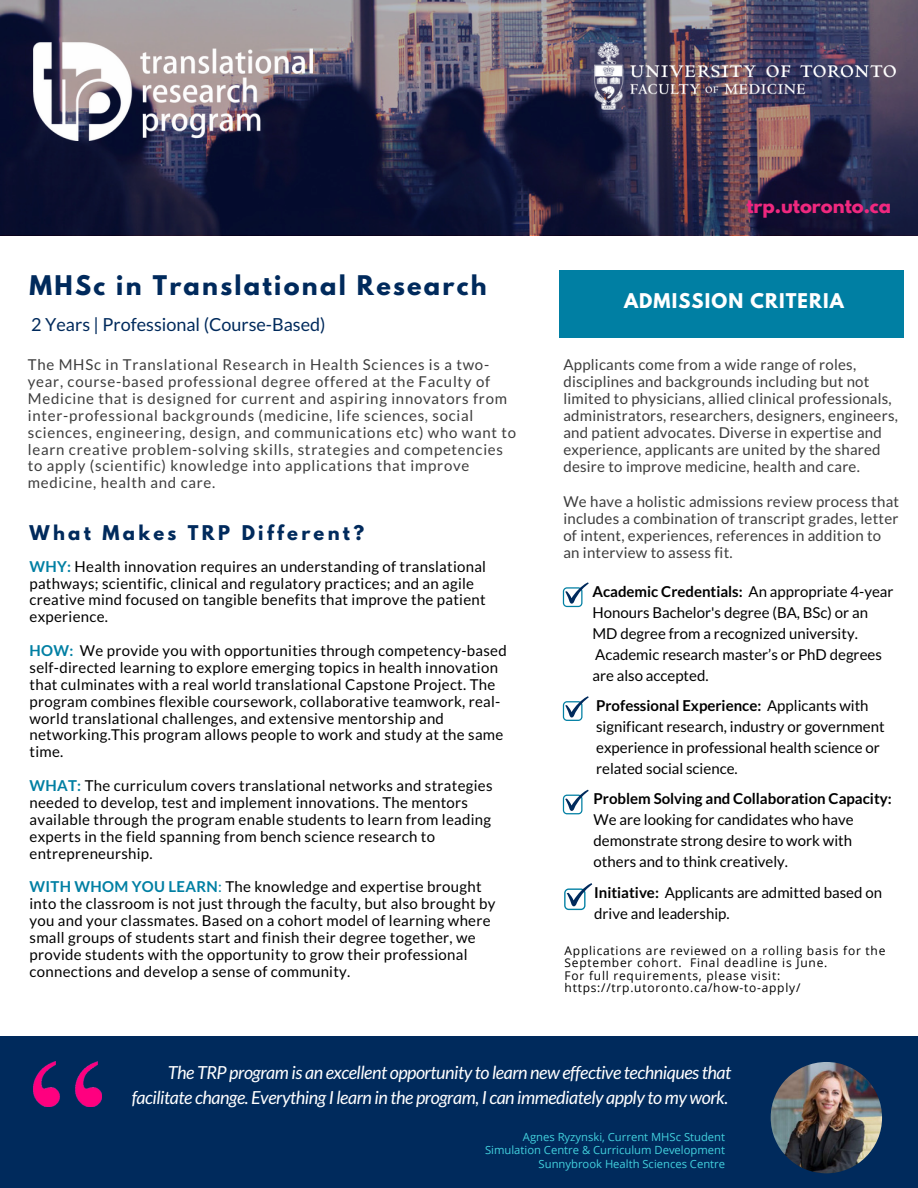
<style>
.page{position:relative;width:918px;height:1188px;background:#fff}
.page>*{position:absolute;margin:0;border:0;box-sizing:border-box;transform-origin:0 0}
.t1{font:700 24px "League Spartan";letter-spacing:.095em;color:#002a5c}
.t2{font:italic 18px/24.8px "Lato";letter-spacing:-.025em;color:#fff;text-align:right}
.t3{font:18px "Lato";color:#002a5c}
.t4{font:700 18px "League Spartan";letter-spacing:.185em;color:#002a5c}
.t5{font:700 18px "League Spartan";letter-spacing:.06em;color:#fff}
.t6{font:700 18px "League Spartan";color:#ef287f}
.t7{font:15px/16.8px "Lato";letter-spacing:.02em;color:#000}
.t8{font:15px/17.1px "Lato";letter-spacing:.015em;color:#3d3d3d}
.t9{font:15px/17px "Lato";letter-spacing:.05em;color:#3d3d3d}
.t10{font:15px/21px "Lato";color:#000}
.t11{font:700 15px "Lato";color:#000}
.t12{font:12px/12.3px "Open Sans";letter-spacing:.065em;color:#000}
.t13{font:11.25px/13.5px "Open Sans";color:#42d1de;text-align:right}
.s1{font-weight:700;color:#007fa3}
.s2{color:#007fa3}
.s3{font-weight:700}
</style>
<div class="page">
<div style="left:559px;top:270px;width:344px;height:68px;background:#007fa3"></div>
<div style="left:0;top:1036px;width:918px;height:152px;background:#002a5c"></div>
<img style="left:34px;top:1062px;width:67px;height:45px">
<img style="left:771px;top:1062px;width:111px;height:111px;border-radius:50%">
<svg style="left:563px;top:582px;width:26px;height:25px"></svg>
<svg style="left:563px;top:790px;width:26px;height:24px"></svg>
<svg style="left:563px;top:696px;width:26px;height:25px"></svg>
<svg style="left:564px;top:883px;width:28px;height:27px"></svg>
<svg style="left:0;top:0;width:918px;height:235px;background:#3b3851"></svg>
<img style="left:34px;top:43px;width:279px;height:98px">
<img style="left:594px;top:43px;width:302px;height:66px">
<h1 class="t1" style="left:30px;top:273px;width:459px">MHSc in Translational Research</h1>
<p class="t3" style="left:31px;top:313px;width:296px">2 Years | Professional (Course-Based)</p>
<p class="t9" style="left:28px;top:356px;width:490px">The MHSc in Translational Research in Health Sciences is a two&shy;year, course-based professional degree offered at the Faculty of Medicine that is designed for current and aspiring innovators from inter-professional backgrounds (medicine, life sciences, social sciences, engineering, design, and communications etc) who want to learn creative problem-solving skills, strategies and competencies to apply (scientific) knowledge into applications that improve medicine, health and care.</p>
<p class="t4" style="left:30px;top:523px;width:336px">What Makes TRP Different?</p>
<p class="t7" style="left:30px;top:558px;width:458px"><span class="s1">WHY:</span> Health innovation requires an understanding of translational pathways; scientific, clinical and regulatory practices; and an agile creative mind focused on tangible benefits that improve the patient experience.</p>
<p class="t7" style="left:30px;top:642px;width:479px"><span class="s1">HOW:</span> We provide you with opportunities through competency-based self-directed learning to explore emerging topics in health innovation that culminates with a real world translational Capstone Project. The program combines flexible coursework, collaborative teamwork, real&shy;world translational challenges, and extensive mentorship and networking.This program allows people to work and study at the same time.</p>
<p class="t7" style="left:30px;top:777px;width:465px"><span class="s1">WHAT:</span> The curriculum covers translational networks and strategies needed to develop, test and implement innovations. The mentors available through the program enable students to learn from leading experts in the field spanning from bench science research to entrepreneurship.</p>
<p class="t7" style="left:30px;top:878px;width:467px"><span class="s1">WITH WHOM YOU LEARN</span><span class="s2">:</span> The knowledge and expertise brought into the classroom is not just through the faculty, but also brought by you and your classmates. Based on a cohort model of learning where small groups of students start and finish their degree together, we provide students with the opportunity to grow their professional connections and develop a sense of community.</p>
<p class="t6" style="left:746px;top:197px;width:146px">trp.utoronto.ca</p>
<p class="t5" style="left:624px;top:291px;width:221px">ADMISSION CRITERIA</p>
<p class="t8" style="left:563px;top:356px;width:336px">Applicants come from a wide range of roles, disciplines and backgrounds including but not limited to physicians, allied clinical professionals, administrators, researchers, designers, engineers, and patient advocates. Diverse in expertise and experience, applicants are united by the shared desire to improve medicine, health and care.</p>
<p class="t8" style="left:563px;top:492px;width:337px">We have a holistic admissions review process that includes a combination of transcript grades, letter of intent, experiences, references in addition to an interview to assess fit.</p>
<p class="t10" style="left:592px;top:581px;width:303px"><span class="s3">Academic Credentials:</span> An appropriate 4-year Honours Bachelor's degree (BA, BSc) or an MD degree from a recognized university.<br>Academic research master’s or PhD degrees are also accepted.</p>
<p class="t10" style="left:596px;top:694px;width:290px"><span class="s3">Professional Experience:</span> Applicants with significant research, industry or government experience in professional health science or related social science.</p>
<p class="t11" style="left:594px;top:789px;width:300px">Problem Solving and Collaboration Capacity:</p>
<p class="t7" style="left:594px;top:809px;width:262px;line-height:21px;text-align:justify">We are looking for candidates who have demonstrate strong desire to work with others and to think creatively.</p>
<p class="t10" style="left:594px;top:881px;width:289px"><span class="s3">Initiative:</span> Applicants are admitted based on drive and leadership.</p>
<p class="t12" style="left:565px;top:944px;width:322px">Applications are reviewed on a rolling basis for the September cohort. Final deadline is June.<br>For full requirements, please visit: https://trp.utoronto.ca/how-to-apply/</p>
<p class="t2" style="left:132px;top:1060px;width:601px">The TRP program is an excellent opportunity to learn new effective techniques that facilitate change. Everything I learn in the program, I can immediately apply to my work.</p>
<p class="t13" style="left:485px;top:1130px;width:242px">Agnes Ryzynski, Current MHSc Student<br>Simulation Centre &amp; Curriculum Development<br>Sunnybrook Health Sciences Centre</p>
</div>
